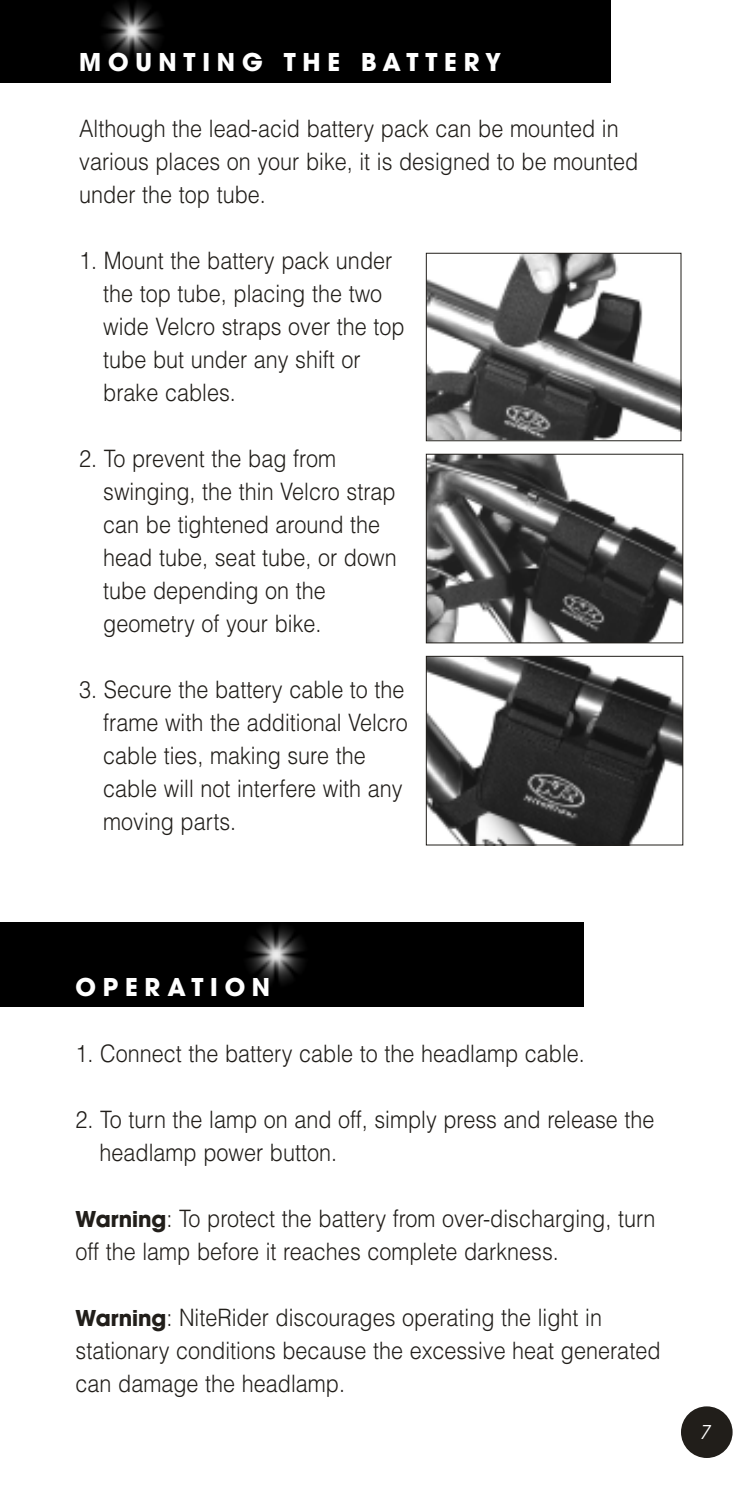
<style>
.page{position:relative;width:756px;height:1512px;background:#fff}
.page>*{position:absolute;margin:0;border:0;box-sizing:border-box;transform-origin:0 0}
.t1{font:700 27px "Avant Garde Md ITC";letter-spacing:.25em;color:#fff}
.t2{font:300 24px/33px "Helvetica";color:#211e1a;scale:.9 1}
.t3{font:italic 21px "Avant Garde ITC";color:#fff}
.s1{font-family:"Avant Garde Md ITC";font-weight:700}
</style>
<div class="page">
<div style="left:681px;top:1406px;width:52px;height:52px;background:#211e1a;border-radius:50%"></div>
<div style="left:0;top:0;width:611px;height:82px;background:#000"></div>
<div style="left:0;top:922px;width:584px;height:85px;background:#000"></div>
<img style="left:428px;top:255px;width:251px;height:184px">
<div style="left:426px;top:253px;width:255px;height:188px;border:1px solid #211e1a"></div>
<img style="left:428px;top:658px;width:253px;height:185px">
<div style="left:426px;top:656px;width:257px;height:189px;border:1px solid #211e1a"></div>
<img style="left:428px;top:456px;width:253px;height:185px">
<div style="left:426px;top:454px;width:257px;height:189px;border:1px solid #211e1a"></div>
<p class="t1" style="left:79px;top:53px;width:423px">MOUNTING THE BATTERY</p>
<p class="t2" style="left:79px;top:113px;width:623px">Although the lead-acid battery pack can be mounted in various places on your bike, it is designed to be mounted under the top tube.</p>
<p class="t2" style="left:103px;top:245px;width:337px;text-indent:-24px">1. Mount the battery pack under the top tube, placing the two wide Velcro straps over the top tube but under any shift or brake cables.</p>
<p class="t2" style="left:103px;top:443px;width:328px;text-indent:-24px">2. To prevent the bag from swinging, the thin Velcro strap can be tightened around the head tube, seat tube, or down tube depending on the geometry of your bike.</p>
<p class="t2" style="left:103px;top:674px;width:340px;text-indent:-24px">3. Secure the battery cable to the frame with the additional Velcro cable ties, making sure the cable will not interfere with any moving parts.</p>
<p class="t1" style="left:76px;top:978px;width:196px">OPERATION</p>
<p class="t2" style="left:76px;top:1037px;width:567px">1. Connect the battery cable to the headlamp cable.</p>
<p class="t2" style="left:100px;top:1103px;width:618px;text-indent:-24px">2. To turn the lamp on and off, simply press and release the headlamp power button.</p>
<p class="t2" style="left:76px;top:1202px;width:646px"><span class="s1">Warning</span>: To protect the battery from over-discharging, turn off the lamp before it reaches complete darkness.</p>
<p class="t2" style="left:76px;top:1301px;width:651px"><span class="s1">Warning</span>: NiteRider discourages operating the light in stationary conditions because the excessive heat generated can damage the headlamp.</p>
<p class="t3" style="left:700px;top:1425px;width:12px">7</p>
</div>
